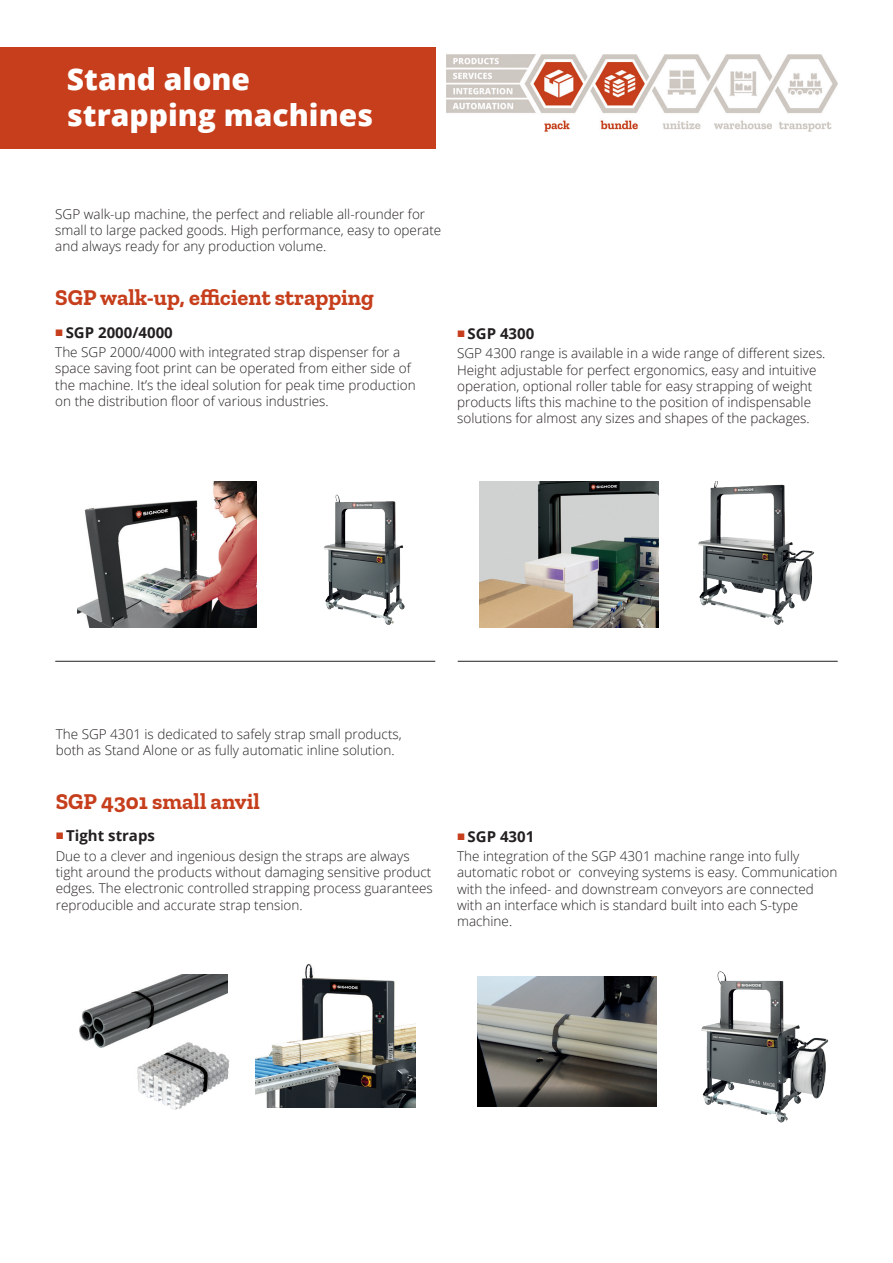
<style>
.page{position:relative;width:893px;height:1263px;background:#fff}
.page>*{position:absolute;margin:0;border:0;box-sizing:border-box;transform-origin:0 0}
.t1{font:800 30px/36px "Open Sans";color:#fff}
.t2{font:700 22.5px "Zilla Slab";color:#c63e1c}
.t3{font:700 15px "Open Sans";color:#231f20}
.t4{font:300 13.5px/16.2px "Open Sans";color:#231f20}
</style>
<div class="page">
<img style="left:324px;top:494px;width:81px;height:131px">
<img style="left:698px;top:482px;width:117px;height:143px">
<img style="left:479px;top:482px;width:179px;height:145px">
<img style="left:78px;top:482px;width:178px;height:145px">
<img style="left:79px;top:975px;width:148px;height:73px">
<img style="left:131px;top:1036px;width:99px;height:74px">
<img style="left:256px;top:963px;width:159px;height:144px">
<img style="left:477px;top:976px;width:180px;height:130px">
<img style="left:701px;top:971px;width:128px;height:152px">
<div style="left:0;top:47px;width:436px;height:101px;background:#c63e1c"></div>
<hr style="left:55px;top:661px;width:380px;height:1px;background:#231f20">
<hr style="left:458px;top:661px;width:380px;height:1px;background:#231f20">
<img style="left:446px;top:54px;width:392px;height:77px">
<h1 class="t1" style="left:67px;top:59px;width:308px">Stand alone strapping machines</h1>
<p class="t4" style="left:55px;top:205px;width:388px">SGP walk-up machine, the perfect and reliable all-rounder for small to large packed goods. High performance, easy to operate and always ready for any production volume.</p>
<h2 class="t2" style="left:55px;top:285px;width:320px">SGP walk-up, efficient strapping</h2>
<p class="t3" style="left:66px;top:322px;width:109px">SGP 2000/4000</p>
<p class="t4" style="left:55px;top:344px;width:362px">The SGP 2000/4000 with integrated strap dispenser for a space saving foot print can be operated from either side of the machine. It’s the ideal solution for peak time production on the distribution floor of various industries.</p>
<p class="t3" style="left:468px;top:323px;width:68px">SGP 4300</p>
<p class="t4" style="left:457px;top:345px;width:370px">SGP 4300 range is available in a wide range of different sizes.<br>Height adjustable for perfect ergonomics, easy and intuitive operation, optional roller table for easy strapping of weight products lifts this machine to the position of indispensable solutions for almost any sizes and shapes of the packages.</p>
<p class="t4" style="left:56px;top:725px;width:347px">The SGP 4301 is dedicated to safely strap small products, both as Stand Alone or as fully automatic inline solution.</p>
<h2 class="t2" style="left:56px;top:788px;width:206px">SGP 4301 small anvil</h2>
<p class="t3" style="left:66px;top:825px;width:90px">Tight straps</p>
<p class="t4" style="left:56px;top:847px;width:379px">Due to a clever and ingenious design the straps are always tight around the products without damaging sensitive product edges. The electronic controlled strapping process guarantees reproducible and accurate strap tension.</p>
<p class="t3" style="left:468px;top:826px;width:68px">SGP 4301</p>
<p class="t4" style="left:457px;top:848px;width:382px">The integration of the SGP 4301 machine range into fully automatic robot or conveying systems is easy. Communication with the infeed- and downstream conveyors are connected with an interface which is standard built into each S-type machine.</p>
</div>
